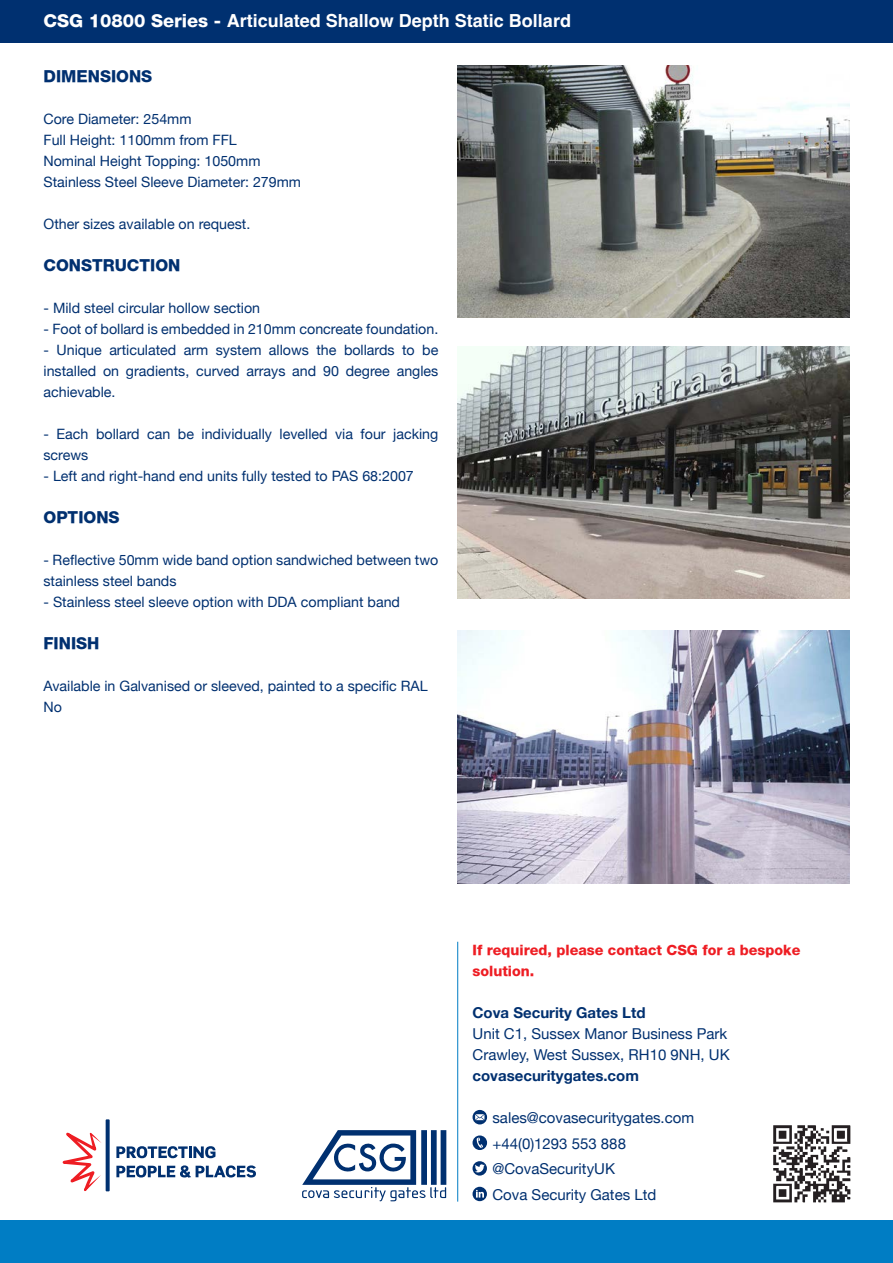
<style>
.page{position:relative;width:893px;height:1263px;background:#fff}
.page>*{position:absolute;margin:0;border:0;box-sizing:border-box;transform-origin:0 0}
.t1{font:700 18px "Helvetica";color:#fff}
.t2{font:800 16.5px "Helvetica Neue";color:#003070}
.t3{font:15px "Helvetica Neue";color:#003070}
.t4{font:700 15px "Helvetica Neue";color:#003070}
.t5{font:14.25px/21px "Helvetica Neue";color:#003070;text-align:justify}
.t6{font:800 14.25px "Helvetica Neue";color:#ee1d23}
.s1{font-family:"Helvetica Neue";font-weight:800}
</style>
<div class="page">
<div style="left:0;top:1220px;width:893px;height:43px;background:#007dc4"></div>
<div style="left:0;top:0;width:893px;height:42px;background:#003070"></div>
<img style="left:457px;top:65px;width:392px;height:253px">
<img style="left:457px;top:346px;width:392px;height:253px">
<img style="left:457px;top:631px;width:392px;height:252px">
<hr style="left:457px;top:942px;width:1px;height:259px;background:#007dc4">
<svg style="left:472px;top:1187px;width:15px;height:14px"></svg>
<svg style="left:473px;top:1161px;width:14px;height:14px"></svg>
<svg style="left:473px;top:1135px;width:14px;height:15px"></svg>
<svg style="left:473px;top:1110px;width:14px;height:14px"></svg>
<img style="left:773px;top:1125px;width:78px;height:78px">
<svg style="left:302px;top:1130px;width:144px;height:71px"></svg>
<svg style="left:106px;top:1119px;width:4px;height:72px"></svg>
<svg style="left:63px;top:1132px;width:38px;height:59px"></svg>
<svg style="left:116px;top:1146px;width:99px;height:12px"></svg>
<svg style="left:116px;top:1165px;width:140px;height:12px"></svg>
<p class="t1" style="left:44px;top:10px;width:529px"><span class="s1">CSG 10800 Series -</span> Articulated Shallow Depth Static Bollard</p>
<p class="t2" style="left:44px;top:67px;width:110px">DIMENSIONS</p>
<p class="t5" style="left:44px;top:110px;width:150px">Core Diameter: 254mm</p>
<p class="t5" style="left:44px;top:131px;width:195px">Full Height: 1100mm from FFL</p>
<p class="t5" style="left:44px;top:152px;width:219px">Nominal Height Topping: 1050mm</p>
<p class="t5" style="left:44px;top:173px;width:259px">Stainless Steel Sleeve Diameter: 279mm</p>
<p class="t5" style="left:44px;top:215px;width:208px">Other sizes available on request.</p>
<p class="t2" style="left:44px;top:256px;width:138px">CONSTRUCTION</p>
<p class="t5" style="left:44px;top:299px;width:218px">- Mild steel circular hollow section</p>
<p class="t5" style="left:44px;top:320px;width:396px">- Foot of bollard is embedded in 210mm concreate foundation.</p>
<p class="t5" style="left:44px;top:341px;width:396px">- Unique articulated arm system allows the bollards to be installed on gradients, curved arrays and 90 degree angles achievable.</p>
<p class="t5" style="left:44px;top:425px;width:396px">- Each bollard can be individually levelled via four jacking screws</p>
<p class="t5" style="left:44px;top:467px;width:372px">- Left and right-hand end units fully tested to PAS 68:2007</p>
<p class="t2" style="left:44px;top:508px;width:78px">OPTIONS</p>
<p class="t5" style="left:44px;top:551px;width:396px">- Reflective 50mm wide band option sandwiched between two</p>
<p class="t5" style="left:44px;top:572px;width:135px">stainless steel bands</p>
<p class="t5" style="left:44px;top:593px;width:358px">- Stainless steel sleeve option with DDA compliant band</p>
<p class="t2" style="left:44px;top:634px;width:57px">FINISH</p>
<p class="t5" style="left:44px;top:677px;width:386px">Available in Galvanised or sleeved, painted to a specific RAL</p>
<p class="t5" style="left:44px;top:698px;width:20px">No</p>
<p class="t6" style="left:472px;top:942px;width:329px">If required, please contact CSG for a bespoke</p>
<p class="t6" style="left:472px;top:963px;width:63px">solution.</p>
<p class="t4" style="left:472px;top:1001px;width:175px">Cova Security Gates Ltd</p>
<p class="t3" style="left:472px;top:1023px;width:256px">Unit C1, Sussex Manor Business Park</p>
<p class="t3" style="left:472px;top:1044px;width:259px">Crawley, West Sussex, RH10 9NH, UK</p>
<p class="t4" style="left:472px;top:1064px;width:168px">covasecuritygates.com</p>
<p class="t3" style="left:492px;top:1107px;width:203px">sales@covasecuritygates.com</p>
<p class="t3" style="left:492px;top:1133px;width:135px">+44(0)1293 553 888</p>
<p class="t3" style="left:492px;top:1158px;width:124px">@CovaSecurityUK</p>
<p class="t3" style="left:492px;top:1184px;width:165px">Cova Security Gates Ltd</p>
</div>
